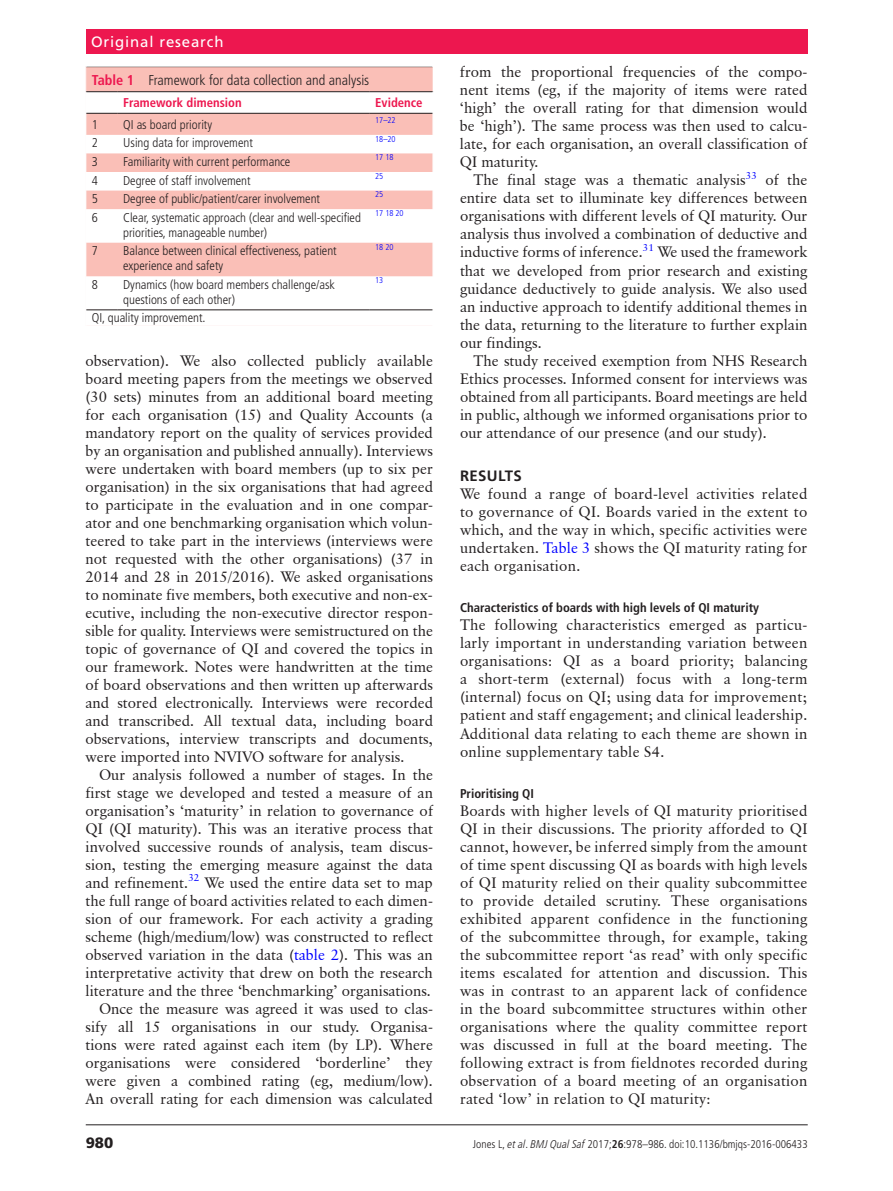
<style>
.page{position:relative;width:893px;height:1191px;background:#fff}
.page>*{position:absolute;margin:0;border:0;box-sizing:border-box;transform-origin:0 0}
.t1{font:15px/18px "Classical Garamond BT";color:#231f20;text-align:justify}
.t2{font:15px "Frutiger LT Std";letter-spacing:.055em;color:#fff}
.t3{font:700 15px "Frutiger LT Std";letter-spacing:.025em;color:#231f20}
.t4{font:900 15px "Frutiger LT Std";color:#231f20}
.t5{font:300 condensed 14.25px "Frutiger LT Pro";color:#231f20}
.t6{font:300 condensed 12.75px/15px "Frutiger LT Pro";color:#231f20}
.t7{font:700 condensed 12.75px "Frutiger LT Pro";color:#231f20}
.t8{font:700 condensed 12.75px "Frutiger LT Pro";color:#ed174f}
.t9{font:300 condensed 11.25px "Frutiger LT Pro";color:#231f20}
.t10{font:9.9px "Classical Garamond BT";color:#00f}
.t11{font:300 condensed 8.4px "Frutiger LT Pro";color:#00f}
.s1{font-weight:700;color:#ed174f}
.s2{color:#00f}
.s3{font-style:italic}
.s4{font-weight:700}
</style>
<div class="page">
<hr style="left:86px;top:1124px;width:722px;height:1px;background:#231f20">
<div style="left:86px;top:30px;width:722px;height:24px;background:#ed174f"></div>
<div style="left:86px;top:66px;width:347px;height:260px;background:#fabfb7"></div>
<svg style="left:88px;top:92px;width:343px;height:232px;fill:#fff"></svg>
<svg style="left:88px;top:114px;width:343px;height:21px"></svg>
<svg style="left:88px;top:135px;width:343px;height:174px;fill:#fff"></svg>
<hr style="left:86px;top:91px;width:31px;height:1px;background:#231f20">
<hr style="left:86px;top:113px;width:31px;height:1px;background:#231f20">
<hr style="left:117px;top:91px;width:252px;height:1px;background:#231f20">
<hr style="left:117px;top:113px;width:252px;height:1px;background:#231f20">
<hr style="left:369px;top:91px;width:64px;height:1px;background:#231f20">
<hr style="left:369px;top:113px;width:64px;height:1px;background:#231f20">
<hr style="left:86px;top:309px;width:31px;height:1px;background:#231f20">
<hr style="left:117px;top:309px;width:252px;height:1px;background:#231f20">
<hr style="left:369px;top:309px;width:64px;height:1px;background:#231f20">
<div style="left:86px;top:66px;width:347px;height:260px;border:1px solid #fff"></div>
<p class="t2" style="left:91px;top:33px;width:134px">Original research</p>
<p class="t5" style="left:92px;top:72px;width:279px"><span class="s1">Table 1</span> Framework for data collection and analysis</p>
<p class="t8" style="left:123px;top:95px;width:120px">Framework dimension</p>
<p class="t8" style="left:375px;top:95px;width:49px">Evidence</p>
<p class="t6" style="left:92px;top:117px;width:8px">1</p>
<p class="t6" style="left:123px;top:117px;width:91px">QI as board priority</p>
<p class="t11" style="left:375px;top:115px;width:22px">17–22</p>
<p class="t6" style="left:92px;top:136px;width:8px">2</p>
<p class="t6" style="left:123px;top:136px;width:131px">Using data for improvement</p>
<p class="t11" style="left:375px;top:134px;width:22px">18–20</p>
<p class="t6" style="left:92px;top:154px;width:8px">3</p>
<p class="t6" style="left:123px;top:154px;width:169px">Familiarity with current performance</p>
<p class="t11" style="left:375px;top:152px;width:20px">17 18</p>
<p class="t6" style="left:92px;top:173px;width:8px">4</p>
<p class="t6" style="left:123px;top:173px;width:129px">Degree of staff involvement</p>
<p class="t11" style="left:375px;top:171px;width:10px">25</p>
<p class="t6" style="left:92px;top:191px;width:8px">5</p>
<p class="t6" style="left:123px;top:191px;width:198px">Degree of public/patient/carer involvement</p>
<p class="t11" style="left:375px;top:190px;width:10px">25</p>
<p class="t6" style="left:92px;top:210px;width:8px">6</p>
<p class="t6" style="left:123px;top:210px;width:239px">Clear, systematic approach (clear and well-specified priorities, manageable number)</p>
<p class="t11" style="left:375px;top:208px;width:30px">17 18 20</p>
<p class="t6" style="left:92px;top:243px;width:8px">7</p>
<p class="t6" style="left:123px;top:243px;width:215px">Balance between clinical effectiveness, patient experience and safety</p>
<p class="t11" style="left:375px;top:242px;width:20px">18 20</p>
<p class="t6" style="left:92px;top:277px;width:8px">8</p>
<p class="t6" style="left:123px;top:277px;width:213px">Dynamics (how board members challenge/ask questions of each other)</p>
<p class="t11" style="left:375px;top:275px;width:10px">13</p>
<p class="t6" style="left:92px;top:311px;width:115px">QI, quality improvement.</p>
<p class="t1" style="left:86px;top:351px;width:349px">observation). We also collected publicly available board meeting papers from the meetings we observed (30 sets) minutes from an additional board meeting for each organisation (15) and Quality Accounts (a mandatory report on the quality of services provided by an organisation and published annually). Interviews were undertaken with board members (up to six per organisation) in the six organisations that had agreed to participate in the evaluation and in one compar&shy;ator and one benchmarking organisation which volun&shy;teered to take part in the interviews (interviews were not requested with the other organisations) (37 in 2014 and 28 in 2015/2016). We asked organisations to nominate five members, both executive and non-ex&shy;ecutive, including the non-executive director respon&shy;sible for quality. Interviews were semistructured on the topic of governance of QI and covered the topics in our framework. Notes were handwritten at the time of board observations and then written up afterwards and stored electronically. Interviews were recorded and transcribed. All textual data, including board observations, interview transcripts and documents, were imported into NVIVO software for analysis.</p>
<p class="t1" style="left:85px;top:765px;width:349px;text-align:right">Our analysis followed a number of stages. In the first stage we developed and tested a measure of an organisation’s ‘maturity’ in relation to governance of QI (QI maturity). This was an iterative process that involved successive rounds of analysis, team discus&shy;sion, testing the emerging measure against the data and refinement.<sup>32</sup> We used the entire data set to map the full range of board activities related to each dimen&shy;sion of our framework. For each activity a grading scheme (high/medium/low) was constructed to reflect observed variation in the data (<span class="s2">table 2</span>). This was an interpretative activity that drew on both the research literature and the three ‘benchmarking’ organisations.<br>Once the measure was agreed it was used to clas&shy;sify all 15 organisations in our study. Organisa&shy;tions were rated against each item (by LP). Where organisations were considered ‘borderline’ they were given a combined rating (eg, medium/low).<br>An overall rating for each dimension was calculated</p>
<p class="t1" style="left:460px;top:63px;width:349px">from the proportional frequencies of the compo-</p>
<p class="t1" style="left:460px;top:81px;width:349px">nent items (eg, if the majority of items were rated</p>
<p class="t1" style="left:460px;top:99px;width:349px">‘high’ the overall rating for that dimension would</p>
<p class="t1" style="left:460px;top:117px;width:349px">be ‘high’). The same process was then used to calcu-</p>
<p class="t1" style="left:460px;top:135px;width:349px">late, for each organisation, an overall classification of</p>
<p class="t1" style="left:460px;top:153px;width:80px">QI maturity.</p>
<p class="t1" style="left:473px;top:171px;width:274px">The final stage was a thematic analysis</p>
<p class="t10" style="left:746px;top:169px;width:13px">33</p>
<p class="t1" style="left:460px;top:171px;width:349px;text-indent:305px">of the entire data set to illuminate key differences between organisations with different levels of QI maturity. Our analysis thus involved a combination of deductive and inductive forms of inference.</p>
<p class="t10" style="left:643px;top:241px;width:13px">31</p>
<p class="t1" style="left:460px;top:243px;width:349px;text-indent:197px">We used the framework that we developed from prior research and existing guidance deductively to guide analysis. We also used an inductive approach to identify additional themes in the data, returning to the literature to further explain our findings.</p>
<p class="t1" style="left:460px;top:351px;width:349px;text-indent:14px">The study received exemption from NHS Research Ethics processes. Informed consent for interviews was obtained from all participants. Board meetings are held in public, although we informed organisations prior to our attendance of our presence (and our study).</p>
<p class="t3" style="left:460px;top:467px;width:63px">RESULTS</p>
<p class="t1" style="left:460px;top:484px;width:349px">We found a range of board-level activities related to governance of QI. Boards varied in the extent to which, and the way in which, specific activities were undertaken. <span class="s2">Table 3</span> shows the QI maturity rating for each organisation.</p>
<p class="t7" style="left:460px;top:600px;width:301px">Characteristics of boards with high levels of QI maturity</p>
<p class="t1" style="left:460px;top:616px;width:349px">The following characteristics emerged as particu&shy;larly important in understanding variation between organisations: QI as a board priority; balancing a short-term (external) focus with a long-term (internal) focus on QI; using data for improvement; patient and staff engagement; and clinical leadership.<br>Additional data relating to each theme are shown in online supplementary table S4.</p>
<p class="t7" style="left:460px;top:786px;width:75px">Prioritising QI</p>
<p class="t1" style="left:460px;top:801px;width:349px">Boards with higher levels of QI maturity prioritised QI in their discussions. The priority afforded to QI cannot, however, be inferred simply from the amount of time spent discussing QI as boards with high levels of QI maturity relied on their quality subcommittee to provide detailed scrutiny. These organisations exhibited apparent confidence in the functioning of the subcommittee through, for example, taking the subcommittee report ‘as read’ with only specific items escalated for attention and discussion. This was in contrast to an apparent lack of confidence in the board subcommittee structures within other organisations where the quality committee report was discussed in full at the board meeting. The following extract is from fieldnotes recorded during observation of a board meeting of an organisation rated ‘low’ in relation to QI maturity:</p>
<p class="t4" style="left:86px;top:1133px;width:29px">980</p>
<p class="t9" style="left:473px;top:1137px;width:336px">Jones L, <span class="s3">et al</span>. <span class="s3">BMJ Qual Saf</span> 2017;<span class="s4">26</span>:978–986. doi:10.1136/bmjqs-2016-006433</p>
</div>
